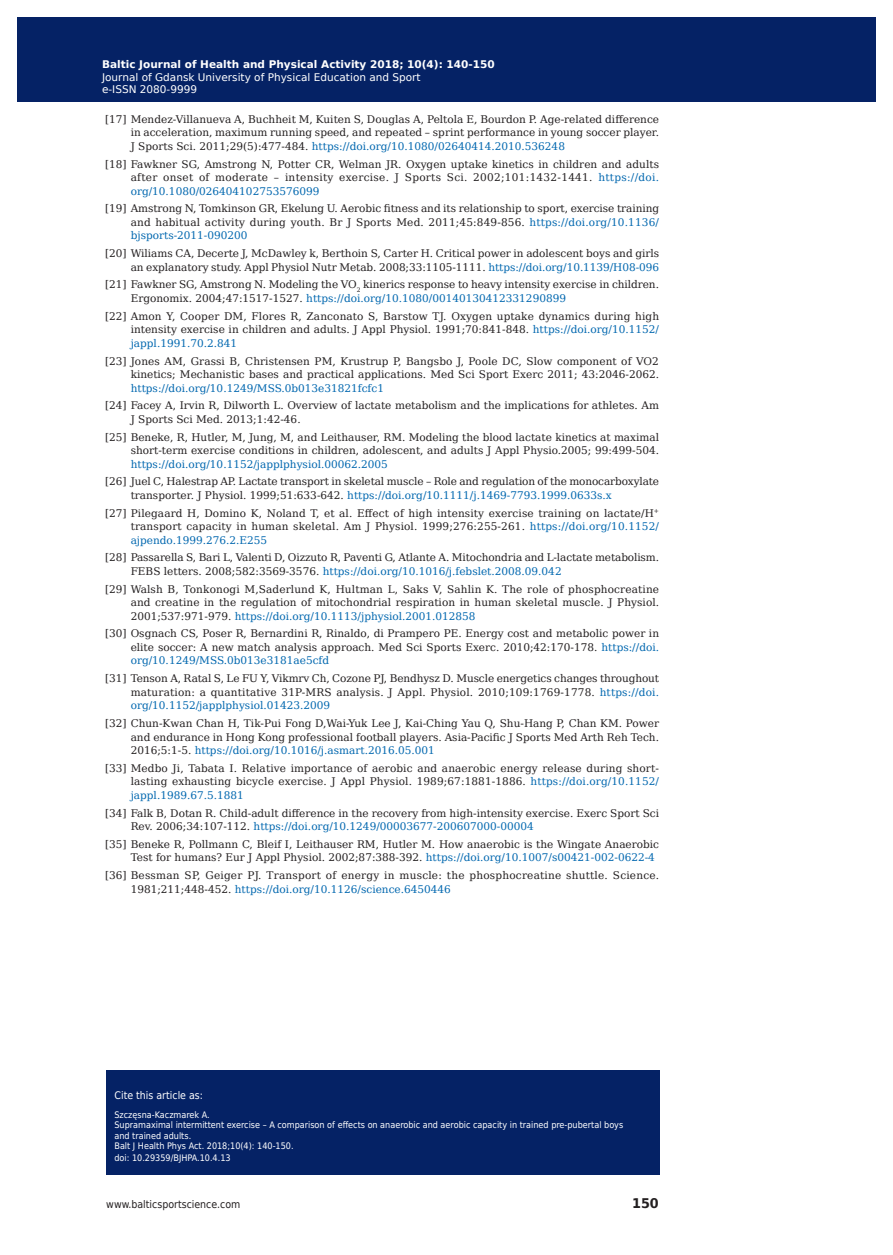
<style>
.page{position:relative;width:893px;height:1255px;background:#fff}
.page>*{position:absolute;margin:0;border:0;box-sizing:border-box;transform-origin:0 0}
.t1{font:700 13.35px "DejaVu Sans";color:#231f20;scale:.96 1}
.t2{font:10.5px/13.5px "DejaVu Serif";color:#231f20;text-align:justify}
.t3{font:10.5px/13.5px "DejaVu Serif";letter-spacing:.02em;color:#231f20}
.t4{font:10.5px/12.6px "DejaVu Sans";color:#fff}
.t5{font:700 10.5px "DejaVu Sans";color:#fff}
.t6{font:10.5px "DejaVu Serif";color:#0167af}
.t7{font:10.5px "DejaVu Sans Condensed";color:#231f20}
.t8{font:10.5px "DejaVu Sans Condensed";color:#fff}
.t9{font:9px/10.5px "DejaVu Sans Condensed";color:#fff}
.s1{color:#0167af}
</style>
<div class="page">
<div style="left:106px;top:1069px;width:554px;height:105px;background:#052265"></div>
<div style="left:17px;top:17px;width:855px;height:85px;background:#052265"></div>
<p class="t5" style="left:108px;top:55px;width:358px">Baltic Journal of Health and Physical Activity 2014; 1(1): 1-4</p>
<p class="t4" style="left:108px;top:70px;width:320px">Journal of Gdansk University of Physical Education and Sport e-I SN 2080-</p>
<p class="t5" style="left:102px;top:56px;width:394px">Baltic Journal of Health and Physical Activity 2018; 10(4): 140-150</p>
<p class="t4" style="left:102px;top:70px;width:320px">Journal of Gdansk University of Physical Education and Sport</p>
<p class="t4" style="left:102px;top:83px;width:102px">e-ISSN 2080-99999</p>
<p class="t2" style="left:131px;top:112px;width:530px;text-indent:-26px">[17] Mendez-Villanueva A, Buchheit M, Kuiten S, Douglas A, Peltola E, Bourdon P. Age-related difference in acceleration, maximum running speed, and repeated – sprint performance in young soccer player.<br>J Sports Sci. 2011;29(5):477-484. <span class="s1">https://doi.org/10.1080/02640414.2010.536248</span></p>
<p class="t2" style="left:131px;top:157px;width:530px;text-indent:-26px">[18] Fawkner SG, Amstrong N, Potter CR, Welman JR. Oxygen uptake kinetics in children and adults after onset of moderate – intensity exercise. J Sports Sci. 2002;101:1432-1441. <span class="s1">https://doi. org/10.1080/026404102753576099</span></p>
<p class="t2" style="left:131px;top:202px;width:530px;text-indent:-26px">[19] Amstrong N, Tomkinson GR, Ekelung U. Aerobic fitness and its relationship to sport, exercise training and habitual activity during youth. Br J Sports Med. 2011;45:849-856. <span class="s1">https://doi.org/10.1136/ bjsports-2011-090200</span></p>
<p class="t2" style="left:105px;top:246px;width:555px;text-align:right">[20] Wiliams CA, Decerte J, McDawley k, Berthoin S, Carter H. Critical power in adolescent boys and girls an explanatory study. Appl Physiol Nutr Metab. 2008;33:1105-1111. <span class="s1">https://doi.org/10.1139/H08-096</span></p>
<p class="t2" style="left:131px;top:278px;width:530px;text-indent:-26px">[21] Fawkner SG, Amstrong N. Modeling the VO<sub>2</sub> kinerics response to heavy intensity exercise in children.<br>Ergonomix. 2004;47:1517-1527. <span class="s1">https://doi.org/10.1080/00140130412331290899</span></p>
<p class="t2" style="left:131px;top:309px;width:530px;text-indent:-26px">[22] Amon Y, Cooper DM, Flores R, Zanconato S, Barstow TJ. Oxygen uptake dynamics during high intensity exercise in children and adults. J Appl Physiol. 1991;70:841-848. <span class="s1">https://doi.org/10.1152/ jappl.1991.70.2.841</span></p>
<p class="t2" style="left:105px;top:354px;width:555px;text-align:right">[23] Jones AM, Grassi B, Christensen PM, Krustrup P, Bangsbo J, Poole DC, Slow component of VO2 kinetics; Mechanistic bases and practical applications. Med Sci Sport Exerc 2011; 43:2046-2062.</p>
<p class="t6" style="left:131px;top:380px;width:255px">https://doi.org/10.1249/MSS.0b013e31821fcfc1</p>
<p class="t2" style="left:131px;top:398px;width:530px;text-indent:-26px">[24] Facey A, Irvin R, Dilworth L. Overview of lactate metabolism and the implications for athletes. Am<br>J Sports Sci Med. 2013;1:42-46.</p>
<p class="t2" style="left:105px;top:430px;width:555px;text-align:right">[25] Beneke, R, Hutler, M, Jung, M, and Leithauser, RM. Modeling the blood lactate kinetics at maximal short-term exercise conditions in children, adolescent, and adults J Appl Physio.2005; 99:499-504.</p>
<p class="t6" style="left:131px;top:456px;width:259px">https://doi.org/10.1152/japplphysiol.00062.2005</p>
<p class="t2" style="left:131px;top:474px;width:530px;text-indent:-26px">[26] Juel C, Halestrap AP. Lactate transport in skeletal muscle – Role and regulation of the monocarboxylate transporter. J Physiol. 1999;51:633-642. <span class="s1">https://doi.org/10.1111/j.1469-7793.1999.0633s.x</span></p>
<p class="t2" style="left:131px;top:506px;width:530px;text-indent:-25px">[27] Pilegaard H, Domino K, Noland T, et al. Effect of high intensity exercise training on lactate/H<sup>+ </sup>transport capacity in human skeletal. Am J Physiol. 1999;276:255-261. <span class="s1">https://doi.org/10.1152/ ajpendo.1999.276.2.E255</span></p>
<p class="t2" style="left:131px;top:550px;width:530px;text-indent:-26px">[28] Passarella S, Bari L, Valenti D, Oizzuto R, Paventi G, Atlante A. Mitochondria and L-lactate metabolism.<br>FEBS letters. 2008;582:3569-3576. <span class="s1">https://doi.org/10.1016/j.febslet.2008.09.042</span></p>
<p class="t2" style="left:131px;top:582px;width:530px;text-indent:-26px">[29] Walsh B, Tonkonogi M,Saderlund K, Hultman L, Saks V, Sahlin K. The role of phosphocreatine and creatine in the regulation of mitochondrial respiration in human skeletal muscle. J Physiol.<br>2001;537:971-979. <span class="s1">https://doi.org/10.1113/jphysiol.2001.012858</span></p>
<p class="t2" style="left:131px;top:626px;width:530px;text-indent:-26px">[30] Osgnach CS, Poser R, Bernardini R, Rinaldo, di Prampero PE. Energy cost and metabolic power in elite soccer: A new match analysis approach. Med Sci Sports Exerc. 2010;42:170-178. <span class="s1">https://doi. org/10.1249/MSS.0b013e3181ae5cfd</span></p>
<p class="t2" style="left:131px;top:671px;width:530px;text-indent:-26px">[31] Tenson A, Ratal S, Le FU Y, Vikmrv Ch, Cozone PJ, Bendhysz D. Muscle energetics changes throughout maturation: a quantitative 31P-MRS analysis. J Appl. Physiol. 2010;109:1769-1778. <span class="s1">https://doi. org/10.1152/japplphysiol.01423.2009</span></p>
<p class="t2" style="left:131px;top:716px;width:530px;text-indent:-26px">[32] Chun-Kwan Chan H, Tik-Pui Fong D,Wai-Yuk Lee J, Kai-Ching Yau Q, Shu-Hang P, Chan KM. Power and endurance in Hong Kong professional football players. Asia-Pacific J Sports Med Arth Reh Tech.<br>2016;5:1-5. <span class="s1">https://doi.org/10.1016/j.asmart.2016.05.001</span></p>
<p class="t2" style="left:131px;top:761px;width:530px;text-indent:-26px">[33] Medbo Ji, Tabata I. Relative importance of aerobic and anaerobic energy release during short&shy;lasting exhausting bicycle exercise. J Appl Physiol. 1989;67:1881-1886. <span class="s1">https://doi.org/10.1152/ jappl.1989.67.5.1881</span></p>
<p class="t2" style="left:131px;top:805px;width:530px;text-indent:-26px">[34] Falk B, Dotan R. Child-adult difference in the recovery from high-intensity exercise. Exerc Sport Sci<br>Rev. 2006;34:107-112. <span class="s1">https://doi.org/10.1249/00003677-200607000-00004</span></p>
<p class="t2" style="left:131px;top:837px;width:530px;text-indent:-26px">[35] Beneke R, Pollmann C, Bleif I, Leithauser RM, Hutler M. How anaerobic is the Wingate Anaerobic<br>Test for humans? Eur J Appl Physiol. 2002;87:388-392. <span class="s1">https://doi.org/10.1007/s00421-002-0622-4</span></p>
<p class="t3" style="left:131px;top:868px;width:530px;text-indent:-26px">[36] Bessman SP, Geiger PJ. Transport of energy in muscle: the phosphocreatine shuttle. Science.<br>1981;211;448-452. <span class="s1">https://doi.org/10.1126/science.6450446</span></p>
<p class="t8" style="left:114px;top:1086px;width:90px">Cite this article as:</p>
<p class="t9" style="left:114px;top:1109px;width:510px">Szczęsna-Kaczmarek A.<br>Supramaximal intermittent exercise – A comparison of effects on anaerobic and aerobic capacity in trained pre-pubertal boys and trained adults.<br>Balt J Health Phys Act. 2018;10(4): 140-150.</p>
<p class="t9" style="left:114px;top:1152px;width:118px">doi: 10.29359/BJHPA.10.4.13</p>
<p class="t7" style="left:106px;top:1195px;width:136px">www.balticsportscience.com</p>
<p class="t1" style="left:632px;top:1192px;width:29px">150</p>
</div>
